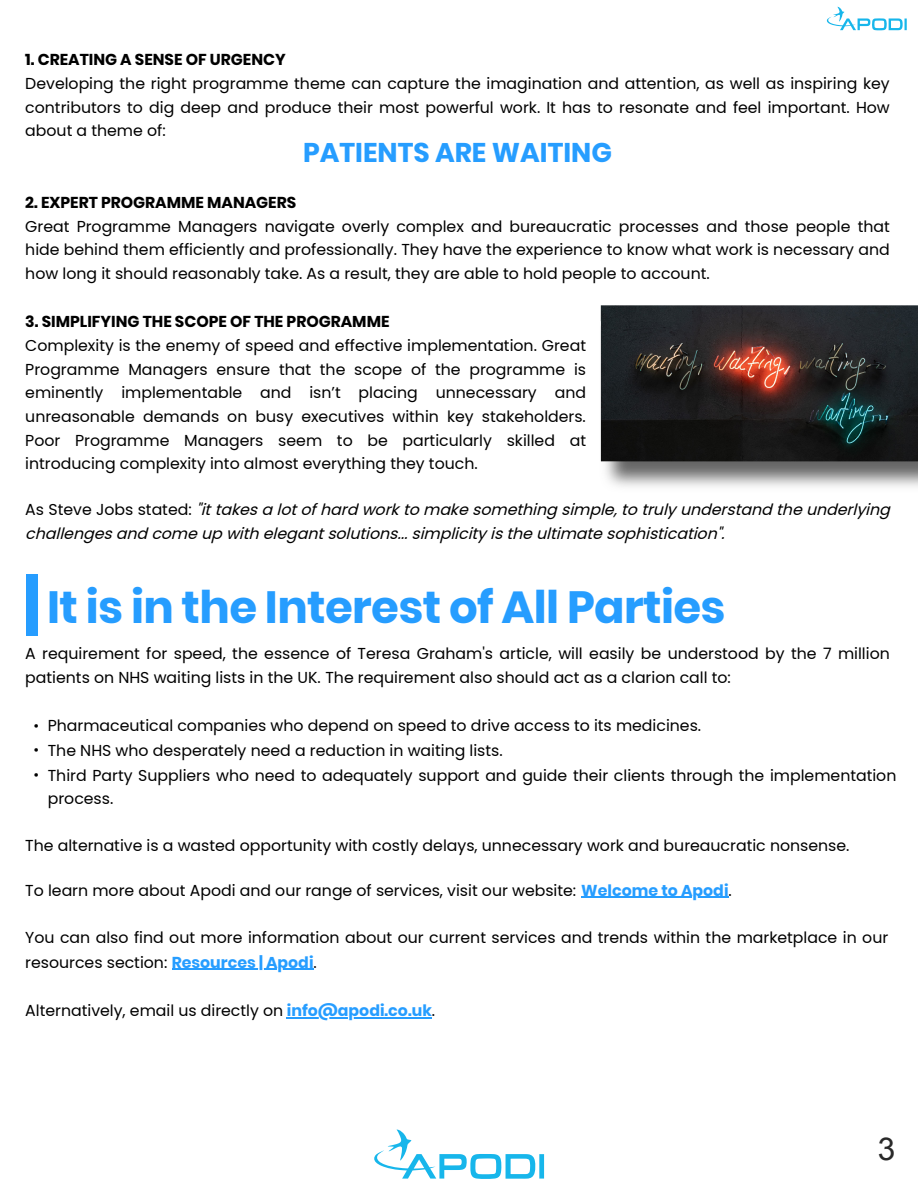
<style>
.page{position:relative;width:918px;height:1188px;background:#fff}
.page>*{position:absolute;margin:0;border:0;box-sizing:border-box;transform-origin:0 0}
.t1{font:700 45px "Poppins";letter-spacing:-.015em;color:#269dff}
.t2{font:31.5px "Arial";color:#292929}
.t3{font:700 27px "Poppins";color:#269dff}
.t4{font:15.75px/23.7px "Poppins";color:#000;text-align:justify}
.t5{font:italic 15.75px/23.7px "Poppins";color:#000}
.t6{font:700 15.75px "Poppins";color:#000}
.t7{font:14.25px "Arial";color:#000}
.s1{font-style:normal}
.s2{font-family:"Arial";font-size:14.25px}
.s3{font-weight:700;color:#269dff}
</style>
<div class="page">
<svg style="left:374px;top:1130px;width:170px;height:49px"></svg>
<svg style="left:827px;top:7px;width:80px;height:23px"></svg>
<img style="left:600px;top:305px;width:318px;height:182px">
<div style="left:26px;top:575px;width:11px;height:60px;background:#269dff"></div>
<hr style="left:581px;top:897px;width:148px;height:1px;background:#269dff">
<hr style="left:172px;top:969px;width:142px;height:1px;background:#269dff">
<hr style="left:287px;top:1017px;width:145px;height:1px;background:#269dff">
<p class="t6" style="left:25px;top:49px;width:262px">1. CREATING A SENSE OF URGENCY</p>
<p class="t4" style="left:25px;top:72px;width:866px">Developing the right programme theme can capture the imagination and attention, as well as inspiring key contributors to dig deep and produce their most powerful work. It has to resonate and feel important. How about a theme of:</p>
<h3 class="t3" style="left:303px;top:134px;width:310px">PATIENTS ARE WAITING</h3>
<p class="t6" style="left:25px;top:192px;width:272px">2. EXPERT PROGRAMME MANAGERS</p>
<p class="t4" style="left:25px;top:215px;width:866px">Great Programme Managers navigate overly complex and bureaucratic processes and those people that hide behind them efficiently and professionally. They have the experience to know what work is necessary and how long it should reasonably take. As a result, they are able to hold people to account.</p>
<p class="t6" style="left:25px;top:311px;width:366px">3. SIMPLIFYING THE SCOPE OF THE PROGRAMME</p>
<p class="t4" style="left:25px;top:334px;width:562px">Complexity is the enemy of speed and effective implementation. Great Programme Managers ensure that the scope of the programme is eminently implementable and isn’t placing unnecessary and unreasonable demands on busy executives within key stakeholders.<br>Poor Programme Managers seem to be particularly skilled at introducing complexity into almost everything they touch.</p>
<p class="t5" style="left:25px;top:499px;width:870px"><span class="s1">A s S t e v e J o b s s t a t e d :</span> "ittakes a lotofhard work to make something simple,to truly understand the underlying challenges and come up with elegantsolutions...simplicity is the ultimate sophistication".</p>
<h1 class="t1" style="left:47px;top:576px;width:680px">It is in the Interest of All Parties</h1>
<p class="t4" style="left:25px;top:643px;width:866px">A requirement for speed, the essence of Teresa Graham's article, will easily be understood by the 7 million patients on NHS waiting lists in the UK. The requirement also should act as a clarion call to:</p>
<p class="t4" style="left:34px;top:715px;width:669px"><span class="s2">•</span> Pharmaceutical companies who depend on speed to drive access to its medicines.</p>
<p class="t4" style="left:48px;top:739px;width:850px;line-height:24.2px;text-align:left;text-indent:-14px"><span class="s2">•</span> The NHS who desperately need a reduction in waiting lists.<br>Third Party Suppliers who need to adequately support and guide their clients through the implementation process.</p>
<p class="t7" style="left:34px;top:767px;width:6px">•</p>
<p class="t4" style="left:25px;top:835px;width:826px">The alternative is a wasted opportunity with costly delays, unnecessary work and bureaucratic nonsense.</p>
<p class="t4" style="left:25px;top:879px;width:708px">To learn more about Apodi and our range of services, visit our website: <span class="s3">Welcome to Apodi</span>.</p>
<p class="t4" style="left:25px;top:926px;width:864px;line-height:24.8px">You can also find out more information about our current services and trends within the marketplace in our resources section: <span class="s3">Resources | Apodi</span>.</p>
<p class="t4" style="left:25px;top:999px;width:411px">Alternatively, email us directly on <span class="s3">info@apodi.co.uk</span>.</p>
<h2 class="t2" style="left:878px;top:1131px;width:19px">3</h2>
</div>
